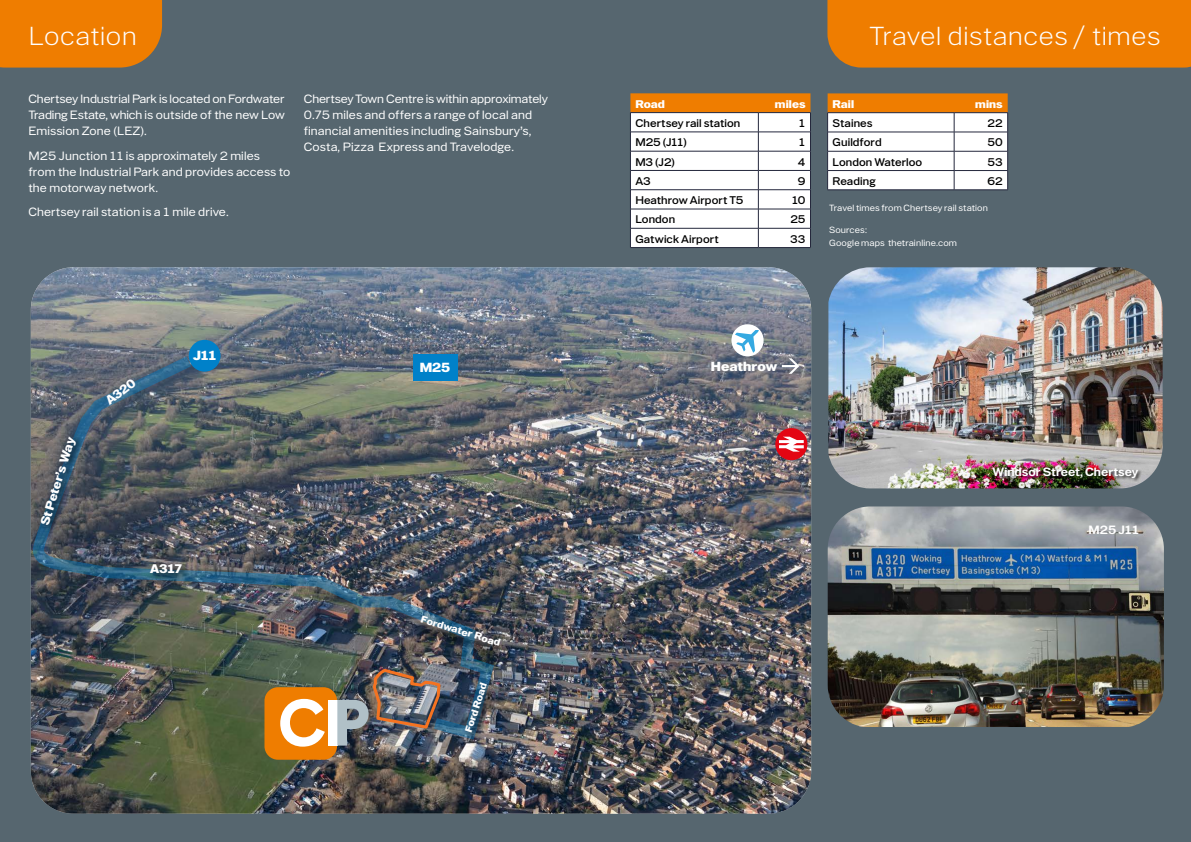
<style>
.page{position:relative;width:1191px;height:842px;background:#56666f}
.page>*{position:absolute;margin:0;border:0;box-sizing:border-box;transform-origin:0 0}
.t1{font:300 expanded 26px "PG Gothique";letter-spacing:.025em;color:#fff}
.t2{font:700 expanded 13.2px "PG Gothique";letter-spacing:-.005em;color:#fff}
.t3{font:700 expanded 12.5px "PG Gothique";color:#fff}
.t4{font:expanded 12px/16px "PG Gothique";letter-spacing:.01em;color:#fff}
.t5{font:600 expanded 12px "PG Gothique";color:#fff}
.t6{font:500 expanded 11.1px "PG Gothique";letter-spacing:.005em;color:#000}
.t7{font:700 expanded 11.1px "PG Gothique";letter-spacing:.01em;color:#fff}
.t8{font:700 expanded 10px "PG Gothique";color:#fff}
.t9{font:expanded 9px/13px "PG Gothique";letter-spacing:.015em;color:#fff}
</style>
<div class="page">
<svg style="left:630px;top:93px;width:181px;height:155px;background:#f3e5d6"></svg>
<hr style="left:630px;top:151px;width:128px;height:1px;background:#24273c">
<hr style="left:758px;top:151px;width:52px;height:1px;background:#24273c">
<hr style="left:630px;top:170px;width:128px;height:1px;background:#24273c">
<hr style="left:758px;top:170px;width:52px;height:1px;background:#24273c">
<hr style="left:630px;top:190px;width:128px;height:1px;background:#24273c">
<hr style="left:758px;top:190px;width:52px;height:1px;background:#24273c">
<hr style="left:630px;top:209px;width:128px;height:1px;background:#24273c">
<hr style="left:758px;top:209px;width:52px;height:1px;background:#24273c">
<hr style="left:630px;top:228px;width:128px;height:1px;background:#24273c">
<hr style="left:758px;top:228px;width:52px;height:1px;background:#24273c">
<hr style="left:630px;top:247px;width:128px;height:1px;background:#24273c">
<hr style="left:758px;top:247px;width:52px;height:1px;background:#24273c">
<svg style="left:827px;top:93px;width:181px;height:97px;background:#f2dbc3"></svg>
<hr style="left:827px;top:113px;width:127px;height:1px;background:#24273c">
<hr style="left:954px;top:113px;width:53px;height:1px;background:#24273c">
<hr style="left:827px;top:132px;width:127px;height:1px;background:#24273c">
<hr style="left:954px;top:132px;width:53px;height:1px;background:#24273c">
<hr style="left:827px;top:151px;width:127px;height:1px;background:#24273c">
<hr style="left:954px;top:151px;width:53px;height:1px;background:#24273c">
<hr style="left:827px;top:170px;width:127px;height:1px;background:#24273c">
<hr style="left:954px;top:170px;width:53px;height:1px;background:#24273c">
<hr style="left:827px;top:190px;width:127px;height:1px;background:#24273c">
<hr style="left:954px;top:190px;width:53px;height:1px;background:#24273c">
<img style="left:828px;top:267px;width:334px;height:221px">
<img style="left:827px;top:506px;width:336px;height:221px">
<img style="left:31px;top:267px;width:780px;height:547px">
<div style="left:991px;top:466px;width:151px;height:16px;background:#000;opacity:.75"></div>
<div style="left:827px;top:0;width:364px;height:68px;background:#ef7d00"></div>
<div style="left:0;top:0;width:162px;height:68px;background:#ef7d00"></div>
<img style="left:30px;top:349px;width:471px;height:391px">
<div style="left:462px;top:680px;width:35px;height:62px;background:#000;opacity:.75"></div>
<div style="left:148px;top:560px;width:43px;height:22px;background:#000;opacity:.75"></div>
<div style="left:414px;top:618px;width:92px;height:43px;background:#000;opacity:.75"></div>
<div style="left:38px;top:432px;width:47px;height:100px;background:#000;opacity:.75"></div>
<div style="left:413px;top:354px;width:45px;height:27px;background:#0081c9"></div>
<div style="left:264px;top:687px;width:73px;height:73px;background:#ef7d00;border-radius:13px"></div>
<div style="left:328px;top:700px;width:9px;height:46px;background:#fff"></div>
<svg style="left:280px;top:699px;width:45px;height:48px"></svg>
<div style="left:189px;top:340px;width:31px;height:32px;background:#0081c9;border-radius:50%"></div>
<img style="left:337px;top:670px;width:105px;height:76px">
<div style="left:775px;top:428px;width:32px;height:32px;background:#e30613;border-radius:50%"></div>
<svg style="left:779px;top:437px;width:24px;height:15px"></svg>
<div style="left:731px;top:324px;width:32px;height:32px;background:#fff;border-radius:50%"></div>
<svg style="left:736px;top:330px;width:23px;height:23px"></svg>
<svg style="left:782px;top:358px;width:17px;height:16px"></svg>
<h1 class="t1" style="left:28px;top:21px;width:110px">Location</h1>
<h1 class="t1" style="left:869px;top:21px;width:293px">Travel distances / times</h1>
<p class="t4" style="left:28px;top:91px;width:258px;text-align:justify">Chertsey Industrial Park is located on Fordwater Trading Estate, which is outside of the new Low Emission Zone (LEZ).</p>
<p class="t4" style="left:28px;top:148px;width:263px">M25 Junction 11 is approximately 2 miles<br>from the Industrial Park and provides access to the motorway network.</p>
<p class="t4" style="left:28px;top:204px;width:202px">Chertsey rail station is a 1 mile drive.</p>
<p class="t4" style="left:304px;top:91px;width:246px">Chertsey Town Centre is within approximately 0.75 miles and offers a range of local and financial amenities including Sainsbury’s, Costa, Pizza Express and Travelodge.</p>
<p class="t3" style="left:37px;top:523px;width:93px;rotate:-73deg">St Peter’s Way</p>
<p class="t3" style="left:103px;top:396px;width:36px;rotate:-38deg">A320</p>
<p class="t2" style="left:193px;top:348px;width:25px">J11</p>
<p class="t3" style="left:150px;top:561px;width:33px">A317</p>
<p class="t2" style="left:420px;top:360px;width:32px">M25</p>
<p class="t8" style="left:423px;top:613px;width:84px;rotate:17deg">Fordwater Road</p>
<p class="t8" style="left:463px;top:730px;width:53px;rotate:-72deg">Ford Road</p>
<p class="t7" style="left:635px;top:97px;width:31px">Road</p>
<p class="t7" style="left:775px;top:97px;width:32px">miles</p>
<p class="t6" style="left:635px;top:117px;width:106px">Chertsey rail station</p>
<p class="t6" style="left:799px;top:117px;width:8px">1</p>
<p class="t6" style="left:635px;top:136px;width:53px">M25 (J11)</p>
<p class="t6" style="left:799px;top:136px;width:8px">1</p>
<p class="t6" style="left:635px;top:155px;width:41px">M3 (J2)</p>
<p class="t6" style="left:798px;top:155px;width:9px">4</p>
<p class="t6" style="left:635px;top:175px;width:17px">A3</p>
<p class="t6" style="left:798px;top:175px;width:9px">9</p>
<p class="t6" style="left:635px;top:194px;width:110px">Heathrow Airport T5</p>
<p class="t6" style="left:792px;top:194px;width:15px">10</p>
<p class="t6" style="left:635px;top:213px;width:41px">London</p>
<p class="t6" style="left:790px;top:213px;width:17px">25</p>
<p class="t6" style="left:635px;top:233px;width:85px">Gatwick Airport</p>
<p class="t6" style="left:790px;top:233px;width:17px">33</p>
<p class="t7" style="left:832px;top:98px;width:23px">Rail</p>
<p class="t7" style="left:975px;top:98px;width:29px">mins</p>
<p class="t6" style="left:832px;top:117px;width:42px">Staines</p>
<p class="t6" style="left:987px;top:117px;width:17px">22</p>
<p class="t6" style="left:832px;top:136px;width:51px">Guildford</p>
<p class="t6" style="left:987px;top:136px;width:17px">50</p>
<p class="t6" style="left:832px;top:156px;width:91px">London Waterloo</p>
<p class="t6" style="left:987px;top:156px;width:17px">53</p>
<p class="t6" style="left:832px;top:175px;width:45px">Reading</p>
<p class="t6" style="left:987px;top:175px;width:17px">62</p>
<p class="t9" style="left:829px;top:202px;width:160px">Travel times from Chertsey rail station</p>
<p class="t9" style="left:829px;top:223px;width:129px">Sources:<br>Google maps thetrainline.com</p>
<p class="t2" style="left:711px;top:359px;width:68px">Heathrow</p>
<p class="t5" style="left:992px;top:465px;width:147px">Windsor Street, Chertsey</p>
<p class="t5" style="left:1088px;top:523px;width:52px">M25 J11</p>
</div>
